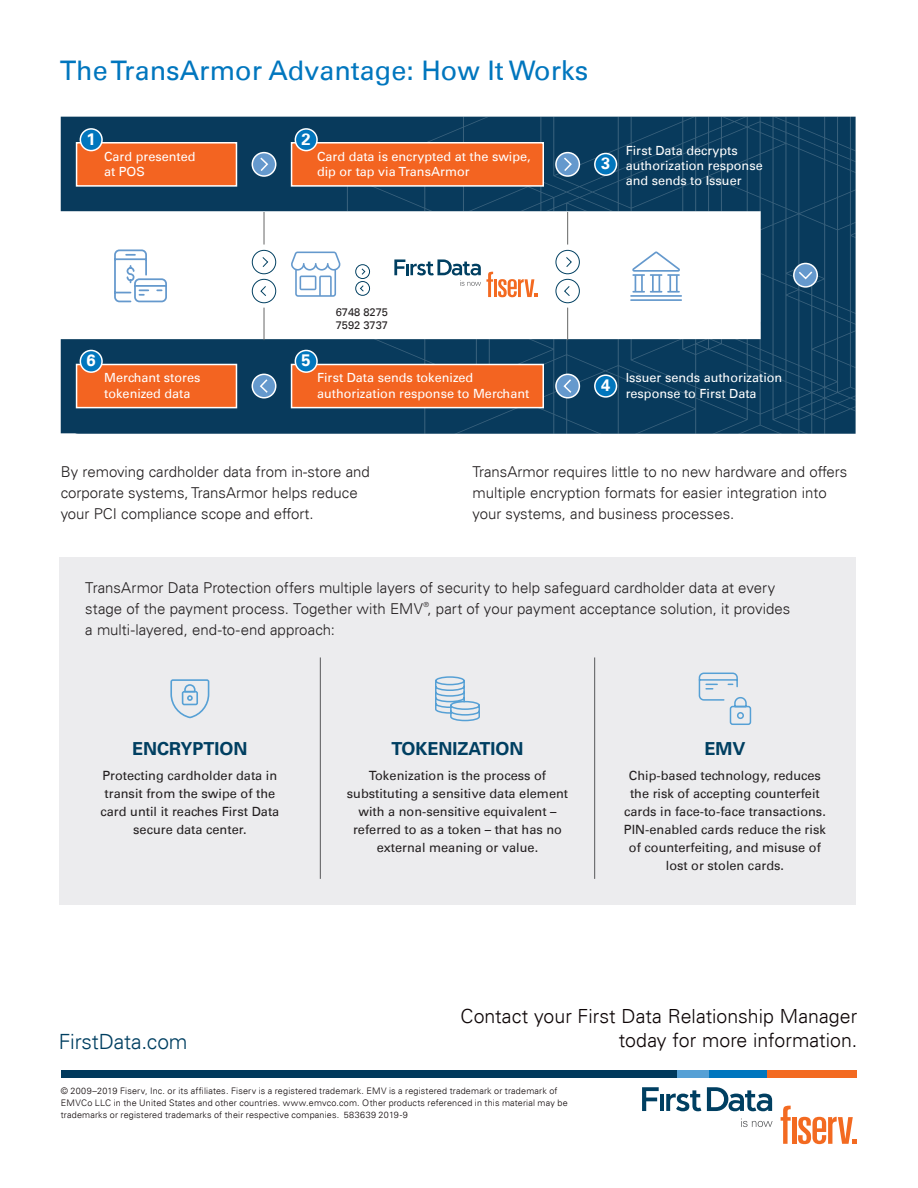
<style>
.page{position:relative;width:918px;height:1188px;background:#fff}
.page>*{position:absolute;margin:0;border:0;box-sizing:border-box;transform-origin:0 0}
.Subhead_2{font:27px "Univers For Fiserv 55";color:#0076be}
.Headline_Back{font:300 21px "Univers For Fiserv 45";letter-spacing:-.005em;color:#003f61}
.t1{font:300 19.5px/24px "Univers For Fiserv 45";color:#0e0607;text-align:right}
.t2{font:700 18px "Univers For Fiserv 65";color:#003f61}
.t3{font:700 16.5px "Univers For Fiserv 65";color:#fff}
.t4{font:300 15px/21px "Univers For Fiserv 45";color:#231f20}
.t5{font:12.75px/18px "Univers For Fiserv 55";color:#231f20;text-align:center}
.t6{font:12.6px/15.1px "Univers For Fiserv 55";color:#fff}
.t7{font:11.1px/12.9px "Univers For Fiserv 55";color:#231f20}
.Disclaimer_Style-1{font:300 9px/12px "Univers For Fiserv 45";letter-spacing:.02em;color:#0e0607}
.t8{font:300 7.05px "Univers For Fiserv 45";color:#231f20}
</style>
<div class="page">
<svg style="left:61px;top:117px;width:286px;height:317px"></svg>
<svg style="left:347px;top:117px;width:509px;height:317px;fill:#083a5c"></svg>
<div style="left:77px;top:364px;width:159px;height:44px;background:#f36421"></div>
<div style="left:76px;top:364px;width:161px;height:44px;border:2px solid #fff"></div>
<div style="left:292px;top:364px;width:251px;height:44px;background:#f36421"></div>
<div style="left:291px;top:364px;width:253px;height:44px;border:2px solid #fff"></div>
<div style="left:355px;top:264px;width:15px;height:15px;border:1px solid #034162;border-radius:50%"></div>
<svg style="left:361px;top:268px;width:4px;height:7px"></svg>
<div style="left:355px;top:281px;width:15px;height:15px;border:1px solid #034162;border-radius:50%"></div>
<svg style="left:360px;top:285px;width:4px;height:7px"></svg>
<div style="left:252px;top:250px;width:24px;height:24px;border:1px solid #034162;border-radius:50%"></div>
<svg style="left:262px;top:256px;width:7px;height:12px"></svg>
<div style="left:252px;top:279px;width:24px;height:24px;border:1px solid #034162;border-radius:50%"></div>
<svg style="left:260px;top:285px;width:7px;height:12px"></svg>
<hr style="left:264px;top:212px;width:1px;height:33px;background:#666766">
<hr style="left:264px;top:308px;width:1px;height:32px;background:#666766">
<svg style="left:556px;top:153px;width:23px;height:23px"></svg>
<div style="left:555px;top:152px;width:25px;height:25px;border:2px solid #fff;border-radius:50%"></div>
<svg style="left:562px;top:156px;width:11px;height:17px"></svg>
<div style="left:252px;top:153px;width:24px;height:23px;background:#6599cd;border-radius:50%"></div>
<div style="left:252px;top:152px;width:24px;height:25px;border:2px solid #fff;border-radius:50%"></div>
<svg style="left:260px;top:157px;width:8px;height:14px"></svg>
<div style="left:556px;top:374px;width:23px;height:24px;background:#6599cd;border-radius:50%"></div>
<div style="left:555px;top:374px;width:25px;height:25px;border:2px solid #fff;border-radius:50%"></div>
<svg style="left:563px;top:379px;width:9px;height:14px"></svg>
<div style="left:252px;top:374px;width:24px;height:24px;background:#6599cd;border-radius:50%"></div>
<div style="left:252px;top:374px;width:24px;height:25px;border:2px solid #fff;border-radius:50%"></div>
<svg style="left:260px;top:379px;width:8px;height:14px"></svg>
<div style="left:556px;top:250px;width:24px;height:24px;border:1px solid #034162;border-radius:50%"></div>
<svg style="left:565px;top:256px;width:7px;height:12px"></svg>
<div style="left:556px;top:279px;width:24px;height:24px;border:1px solid #034162;border-radius:50%"></div>
<svg style="left:564px;top:285px;width:7px;height:12px"></svg>
<hr style="left:567px;top:212px;width:1px;height:33px;background:#666766">
<hr style="left:567px;top:308px;width:1px;height:32px;background:#666766">
<svg style="left:794px;top:263px;width:23px;height:24px"></svg>
<div style="left:793px;top:263px;width:25px;height:25px;border:2px solid #fff;border-radius:50%"></div>
<svg style="left:797px;top:270px;width:17px;height:11px"></svg>
<div style="left:595px;top:153px;width:22px;height:22px;background:#0176bd;border-radius:50%"></div>
<div style="left:594px;top:153px;width:23px;height:23px;border:2px solid #fff;border-radius:50%"></div>
<div style="left:595px;top:375px;width:22px;height:22px;background:#0176bd;border-radius:50%"></div>
<div style="left:594px;top:374px;width:23px;height:24px;border:2px solid #fff;border-radius:50%"></div>
<div style="left:295px;top:350px;width:22px;height:22px;background:#0176bd;border-radius:50%"></div>
<div style="left:295px;top:350px;width:23px;height:23px;border:2px solid #fff;border-radius:50%"></div>
<div style="left:80px;top:350px;width:22px;height:22px;background:#0176bd;border-radius:50%"></div>
<div style="left:80px;top:350px;width:23px;height:23px;border:2px solid #fff;border-radius:50%"></div>
<svg style="left:394px;top:259px;width:143px;height:38px"></svg>
<svg style="left:291px;top:252px;width:50px;height:45px"></svg>
<svg style="left:630px;top:251px;width:52px;height:50px"></svg>
<svg style="left:113px;top:249px;width:55px;height:54px"></svg>
<div style="left:77px;top:143px;width:159px;height:43px;background:#f36421"></div>
<div style="left:76px;top:142px;width:161px;height:45px;border:2px solid #fff"></div>
<div style="left:80px;top:129px;width:22px;height:22px;background:#0176bd;border-radius:50%"></div>
<div style="left:80px;top:128px;width:23px;height:23px;border:2px solid #fff;border-radius:50%"></div>
<div style="left:292px;top:143px;width:251px;height:43px;background:#f36421"></div>
<div style="left:291px;top:142px;width:253px;height:45px;border:2px solid #fff"></div>
<div style="left:295px;top:129px;width:22px;height:22px;background:#0176bd;border-radius:50%"></div>
<div style="left:295px;top:128px;width:23px;height:23px;border:2px solid #fff;border-radius:50%"></div>
<div style="left:59px;top:557px;width:797px;height:348px;background:#ececee"></div>
<hr style="left:320px;top:657px;width:1px;height:222px;background:#57585a">
<hr style="left:594px;top:657px;width:1px;height:222px;background:#57585a">
<svg style="left:781px;top:1106px;width:10px;height:38px"></svg>
<hr style="left:792px;top:1117px;width:4px;height:27px;background:#f36a21">
<svg style="left:798px;top:1117px;width:59px;height:27px"></svg>
<hr style="left:660px;top:1094px;width:4px;height:17px;background:#003f61">
<svg style="left:666px;top:1090px;width:35px;height:21px"></svg>
<svg style="left:707px;top:1087px;width:65px;height:24px"></svg>
<svg style="left:642px;top:1087px;width:17px;height:24px"></svg>
<svg style="left:741px;top:1119px;width:32px;height:8px"></svg>
<div style="left:61px;top:1070px;width:616px;height:8px;background:#00395c"></div>
<div style="left:677px;top:1070px;width:32px;height:8px;background:#56a0d5"></div>
<div style="left:709px;top:1070px;width:58px;height:8px;background:#0076be"></div>
<div style="left:767px;top:1070px;width:90px;height:8px;background:#f36a21"></div>
<svg style="left:170px;top:679px;width:39px;height:39px"></svg>
<svg style="left:435px;top:676px;width:45px;height:46px"></svg>
<svg style="left:698px;top:672px;width:54px;height:53px"></svg>
<p class="Subhead_2" style="left:60px;top:55px;width:530px">The TransArmor Advantage: How It Works</p>
<p class="t3" style="left:87px;top:129px;width:11px">1</p>
<p class="t6" style="left:104px;top:149px;width:93px">Card presented at POS</p>
<p class="t3" style="left:302px;top:129px;width:11px">2</p>
<p class="t6" style="left:317px;top:149px;width:215px">Card data is encrypted at the swipe, dip or tap via TransArmor</p>
<p class="t3" style="left:601px;top:154px;width:11px">3</p>
<p class="t6" style="left:626px;top:143px;width:139px">First Data decrypts authorization response and sends to Issuer</p>
<p class="t3" style="left:87px;top:351px;width:11px">6</p>
<p class="t3" style="left:302px;top:351px;width:11px">5</p>
<p class="t7" style="left:336px;top:306px;width:54px">6748 8275<br>7592 3737</p>
<p class="t6" style="left:104px;top:371px;width:98px">Merchant stores tokenized data</p>
<p class="t6" style="left:317px;top:371px;width:214px">First Data sends tokenized authorization response to Merchant</p>
<p class="t6" style="left:626px;top:371px;width:158px">Issuer sends authorization response to First Data</p>
<p class="t3" style="left:601px;top:376px;width:11px">4</p>
<p class="t4" style="left:61px;top:461px;width:311px">By removing cardholder data from in-store and corporate systems, TransArmor helps reduce your PCI compliance scope and effort.</p>
<p class="t4" style="left:472px;top:461px;width:376px">TransArmor requires little to no new hardware and offers multiple encryption formats for easier integration into your systems, and business processes.</p>
<p class="t4" style="left:85px;top:578px;width:707px">TransArmor Data Protection offers multiple layers of security to help safeguard cardholder data at every stage of the payment process. Together with EMV , part of your payment acceptance solution, it provides</p>
<p class="t8" style="left:424px;top:601px;width:7px">®</p>
<p class="t4" style="left:85px;top:620px;width:251px">a multi-layered, end-to-end approach:</p>
<p class="t2" style="left:132px;top:738px;width:117px">ENCRYPTION</p>
<p class="t5" style="left:100px;top:767px;width:180px">Protecting cardholder data in transit from the swipe of the card until it reaches First Data secure data center.</p>
<p class="t2" style="left:391px;top:738px;width:134px">TOKENIZATION</p>
<p class="t5" style="left:347px;top:767px;width:223px">Tokenization is the process of substituting a sensitive data element with a non-sensitive equivalent – referred to as a token – that has no external meaning or value.</p>
<p class="t2" style="left:704px;top:738px;width:42px">EMV</p>
<p class="t5" style="left:624px;top:767px;width:203px">Chip-based technology, reduces the risk of accepting counterfeit cards in face-to-face transactions.<br>PIN-enabled cards reduce the risk of counterfeiting, and misuse of lost or stolen cards.</p>
<p class="t1" style="left:460px;top:1004px;width:398px">Contact your First Data Relationship Manager today for more information.</p>
<p class="Headline_Back" style="left:59px;top:1029px;width:130px">FirstData.com</p>
<p class="Disclaimer_Style-1" style="left:61px;top:1085px;width:508px">© 2009–2019 Fiserv, Inc. or its affiliates. Fiserv is a registered trademark. EMV is a registered trademark or trademark of<br>EMVCo LLC in the United States and other countries. www.emvco.com. Other products referenced in this material may be trademarks or registered trademarks of their respective companies. 583639 2019-9</p>
</div>
